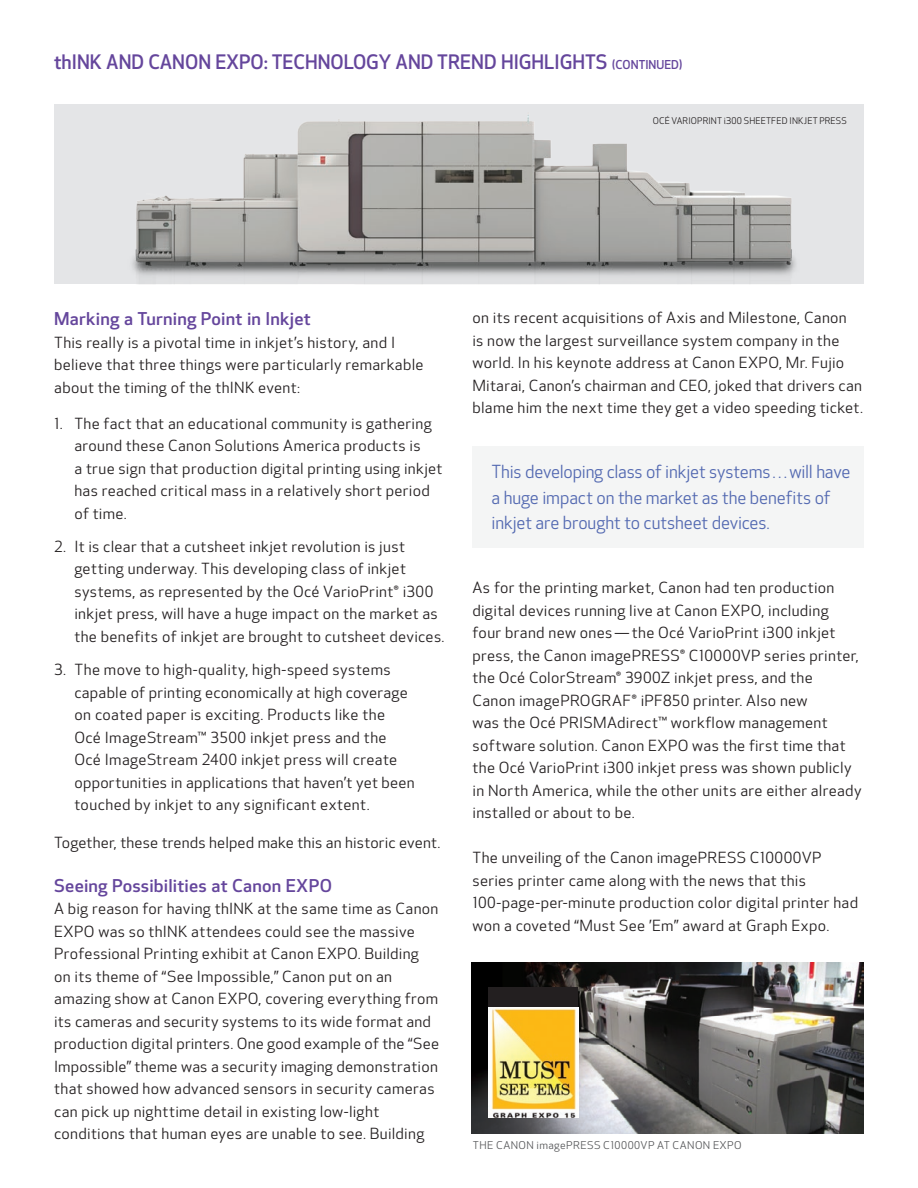
<style>
.page{position:relative;width:918px;height:1188px;background:#fff}
.page>*{position:absolute;margin:0;border:0;box-sizing:border-box;transform-origin:0 0}
.t1{font:500 19.5px "Optic Sans 301";color:#65469c}
.t2{font:17.7px/25.2px "Optic Sans 201";letter-spacing:-.01em;color:#5369b1}
.t3{font:500 17.25px "Optic Sans 301";letter-spacing:.01em;color:#65469c;scale:1.05 1}
.t4{font:15px/22.5px "Optic Sans 201";letter-spacing:.02em;color:#231f20;scale:1.05 1}
.t5{font:10.5px "Optic Sans 201";letter-spacing:.035em;color:#57585a;scale:1.05 1}
.t6{font:9px "Apex New";letter-spacing:.02em;color:#231f20}
.s1{font-size:12px}
</style>
<div class="page">
<img style="left:472px;top:963px;width:391px;height:171px">
<div style="left:488px;top:987px;width:90px;height:131px;background:#231f20"></div>
<img style="left:488px;top:1008px;width:90px;height:110px">
<div style="left:472px;top:446px;width:392px;height:102px;background:#f4f5f5"></div>
<div style="left:54px;top:105px;width:809px;height:179px;background:#e4e5e7"></div>
<img style="left:132px;top:115px;width:664px;height:165px">
<h1 class="t1" style="left:54px;top:50px;width:630px">thINK AND CANON EXPO: TECHNOLOGY AND TREND HIGHLIGHTS <span class="s1">(CONTINUED)</span></h1>
<p class="t6" style="left:653px;top:115px;width:196px">OCÉ VARIOPRINT i300 SHEETFED INKJET PRESS</p>
<p class="t3" style="left:54px;top:309px;width:246px">Marking a Turning Point in Inkjet</p>
<p class="t4" style="left:54px;top:331px;width:353px">This really is a pivotal time in inkjet’s history, and I believe that three things were particularly remarkable about the timing of the thINK event:</p>
<p class="t4" style="left:74px;top:412px;width:352px;text-indent:-20px">1. The fact that an educational community is gathering around these Canon Solutions America products is<br>a true sign that production digital printing using inkjet has reached critical mass in a relatively short period of time.</p>
<p class="t4" style="left:74px;top:536px;width:354px;text-indent:-20px">2. It is clear that a cutsheet inkjet revolution is just getting underway. This developing class of inkjet systems, as represented by the Océ VarioPrint® i300 inkjet press, will have a huge impact on the market as the benefits of inkjet are brought to cutsheet devices.</p>
<p class="t4" style="left:74px;top:659px;width:326px;text-indent:-20px">3. The move to high-quality, high-speed systems capable of printing economically at high coverage on coated paper is exciting. Products like the Océ ImageStream™ 3500 inkjet press and the Océ ImageStream 2400 inkjet press will create opportunities in applications that haven’t yet been touched by inkjet to any significant extent.</p>
<p class="t4" style="left:54px;top:832px;width:369px">Together, these trends helped make this an historic event.</p>
<p class="t3" style="left:54px;top:875px;width:266px">Seeing Possibilities at Canon EXPO</p>
<p class="t4" style="left:54px;top:898px;width:368px">A big reason for having thINK at the same time as Canon EXPO was so thINK attendees could see the massive Professional Printing exhibit at Canon EXPO. Building on its theme of “See Impossible,” Canon put on an amazing show at Canon EXPO, covering everything from its cameras and security systems to its wide format and production digital printers. One good example of the “See Impossible” theme was a security imaging demonstration that showed how advanced sensors in security cameras can pick up nighttime detail in existing low-light conditions that human eyes are unable to see. Building</p>
<p class="t4" style="left:472px;top:307px;width:373px">on its recent acquisitions of Axis and Milestone, Canon<br>is now the largest surveillance system company in the world. In his keynote address at Canon EXPO, Mr. Fujio Mitarai, Canon’s chairman and CEO, joked that drivers can blame him the next time they get a video speeding ticket.</p>
<p class="t2" style="left:492px;top:460px;width:360px">This developing class of inkjet systems . . . will have a huge impact on the market as the benefits of inkjet are brought to cutsheet devices.</p>
<p class="t4" style="left:472px;top:577px;width:372px">As for the printing market, Canon had ten production digital devices running live at Canon EXPO, including<br>four brand new ones — the Océ VarioPrint i300 inkjet press, the Canon imagePRESS® C10000VP series printer, the Océ ColorStream® 3900Z inkjet press, and the<br>Canon imagePROGRAF® iPF850 printer. Also new<br>was the Océ PRISMAdirect™ workflow management software solution. Canon EXPO was the first time that the Océ VarioPrint i300 inkjet press was shown publicly in North America, while the other units are either already installed or about to be.</p>
<p class="t4" style="left:472px;top:847px;width:369px">The unveiling of the Canon imagePRESS C10000VP series printer came along with the news that this 100-page-per-minute production color digital printer had won a coveted “Must See ’Em” award at Graph Expo.</p>
<p class="t5" style="left:473px;top:1139px;width:258px">THE CANON imagePRESS C10000VP AT CANON EXPO</p>
</div>
